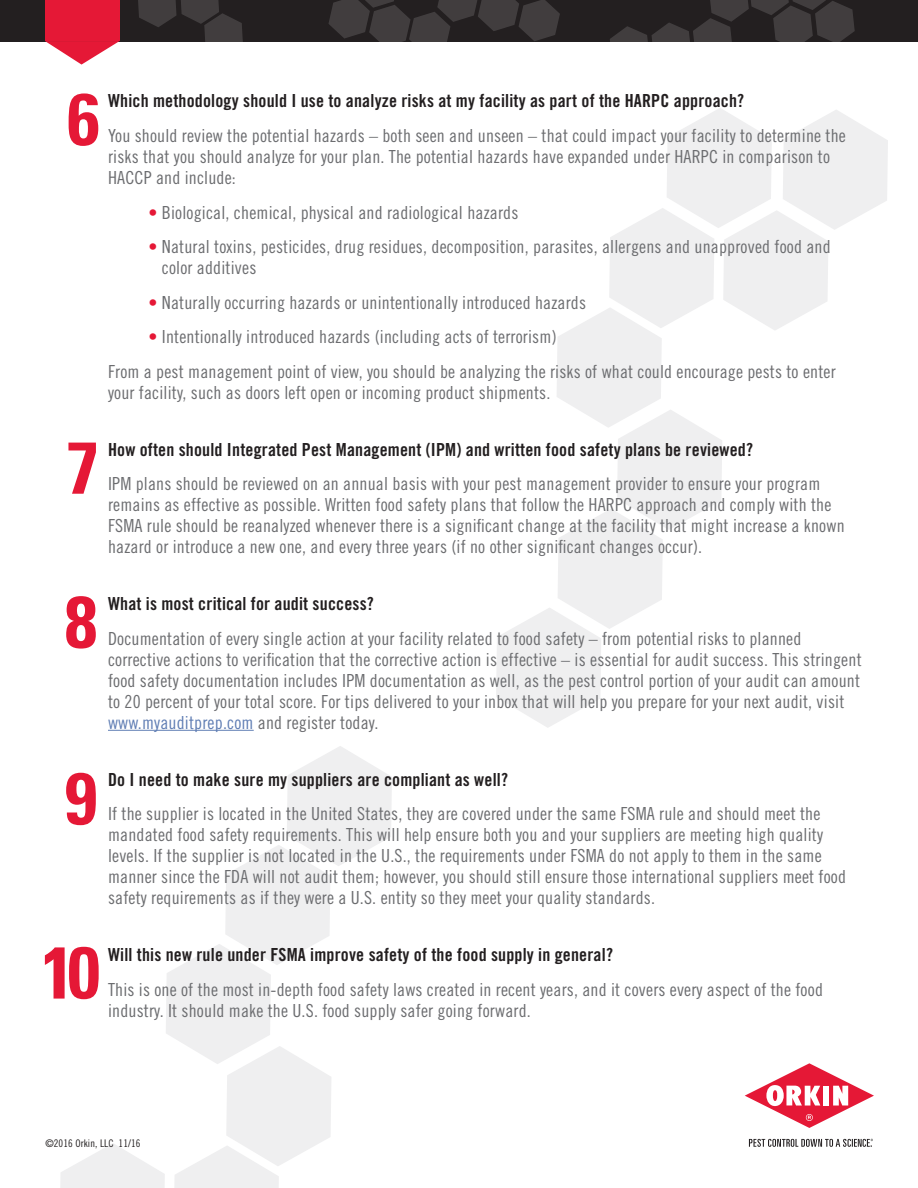
<style>
.page{position:relative;width:918px;height:1188px;background:#fff}
.page>*{position:absolute;margin:0;border:0;box-sizing:border-box;transform-origin:0 0}
.t1{font:700 condensed 73.2px "Univers";color:#e51836}
.t2{font:18px/21px "Trade Gothic LT Std Cn 18";letter-spacing:.01em;color:#6c6d70}
.t3{font:18px "Trade Gothic LT Std Bd Cn 20";letter-spacing:.01em;color:#231f20}
.t4{font:10.5px "Trade Gothic LT Std Cn 18";letter-spacing:.01em;color:#231f20}
.s1{color:#e51836}
.s2{color:#607eb4}
</style>
<div class="page">
<svg style="left:745px;top:1063px;width:129px;height:65px"></svg>
<svg style="left:749px;top:1139px;width:124px;height:8px"></svg>
<div style="left:0;top:0;width:918px;height:41px;background:#231f20"></div>
<svg style="left:610px;top:0;width:245px;height:41px"></svg>
<svg style="left:138px;top:0;width:105px;height:41px"></svg>
<svg style="left:328px;top:0;width:232px;height:41px"></svg>
<div style="left:45px;top:0;width:75px;height:41px;background:#e51836"></div>
<svg style="left:45px;top:41px;width:75px;height:24px"></svg>
<svg style="left:60px;top:746px;width:332px;height:442px"></svg>
<svg style="left:496px;top:108px;width:392px;height:620px"></svg>
<hr style="left:108px;top:730px;width:146px;height:1px;background:#607eb4">
<h1 class="t1" style="left:67px;top:74px;width:34px">6</h1>
<p class="t3" style="left:108px;top:90px;width:638px">Which methodology should I use to analyze risks at my facility as part of the HARPC approach?</p>
<p class="t2" style="left:108px;top:125px;width:739px">You should review the potential hazards – both seen and unseen – that could impact your facility to determine the risks that you should analyze for your plan. The potential hazards have expanded under HARPC in comparison to<br>HACCP and include:</p>
<p class="t2" style="left:148px;top:201px;width:371px"><span class="s1">•</span> Biological, chemical, physical and radiological hazards</p>
<p class="t2" style="left:162px;top:236px;width:670px;text-indent:-13px"><span class="s1">•</span> Natural toxins, pesticides, drug residues, decomposition, parasites, allergens and unapproved food and color additives</p>
<p class="t2" style="left:148px;top:291px;width:439px"><span class="s1">•</span> Naturally occurring hazards or unintentionally introduced hazards</p>
<p class="t2" style="left:108px;top:319px;width:729px;line-height:34.5px;text-indent:40px"><span class="s1">•</span> Intentionally introduced hazards (including acts of terrorism)<br>From a pest management point of view, you should be analyzing the risks of what could encourage pests to enter</p>
<p class="t2" style="left:108px;top:381px;width:444px">your facility, such as doors left open or incoming product shipments.</p>
<h1 class="t1" style="left:66px;top:423px;width:34px">7</h1>
<p class="t3" style="left:108px;top:438px;width:647px">How often should Integrated Pest Management (IPM) and written food safety plans be reviewed?</p>
<p class="t2" style="left:108px;top:473px;width:738px">IPM plans should be reviewed on an annual basis with your pest management provider to ensure your program remains as effective as possible. Written food safety plans that follow the HARPC approach and comply with the FSMA rule should be reanalyzed whenever there is a significant change at the facility that might increase a known hazard or introduce a new one, and every three years (if no other significant changes occur).</p>
<h1 class="t1" style="left:65px;top:577px;width:34px">8</h1>
<p class="t3" style="left:108px;top:593px;width:267px">What is most critical for audit success?</p>
<p class="t2" style="left:108px;top:627px;width:755px">Documentation of every single action at your facility related to food safety – from potential risks to planned corrective actions to verification that the corrective action is effective – is essential for audit success. This stringent food safety documentation includes IPM documentation as well, as the pest control portion of your audit can amount to 20 percent of your total score. For tips delivered to your inbox that will help you prepare for your next audit, visit <span class="s2">www.myauditprep.com</span> and register today.</p>
<h1 class="t1" style="left:65px;top:754px;width:34px">9</h1>
<p class="t3" style="left:108px;top:768px;width:402px">Do I need to make sure my suppliers are compliant as well?</p>
<p class="t2" style="left:108px;top:803px;width:740px">If the supplier is located in the United States, they are covered under the same FSMA rule and should meet the mandated food safety requirements. This will help ensure both you and your suppliers are meeting high quality levels. If the supplier is not located in the U.S., the requirements under FSMA do not apply to them in the same manner since the FDA will not audit them; however, you should still ensure those international suppliers meet food safety requirements as if they were a U.S. entity so they meet your quality standards.</p>
<h1 class="t1" style="left:41px;top:928px;width:60px">10</h1>
<p class="t3" style="left:108px;top:944px;width:507px">Will this new rule under FSMA improve safety of the food supply in general?</p>
<p class="t2" style="left:108px;top:979px;width:717px">This is one of the most in-depth food safety laws created in recent years, and it covers every aspect of the food industry. It should make the U.S. food supply safer going forward.</p>
<p class="t4" style="left:45px;top:1137px;width:97px">©2016 Orkin, LLC 11/16</p>
</div>
